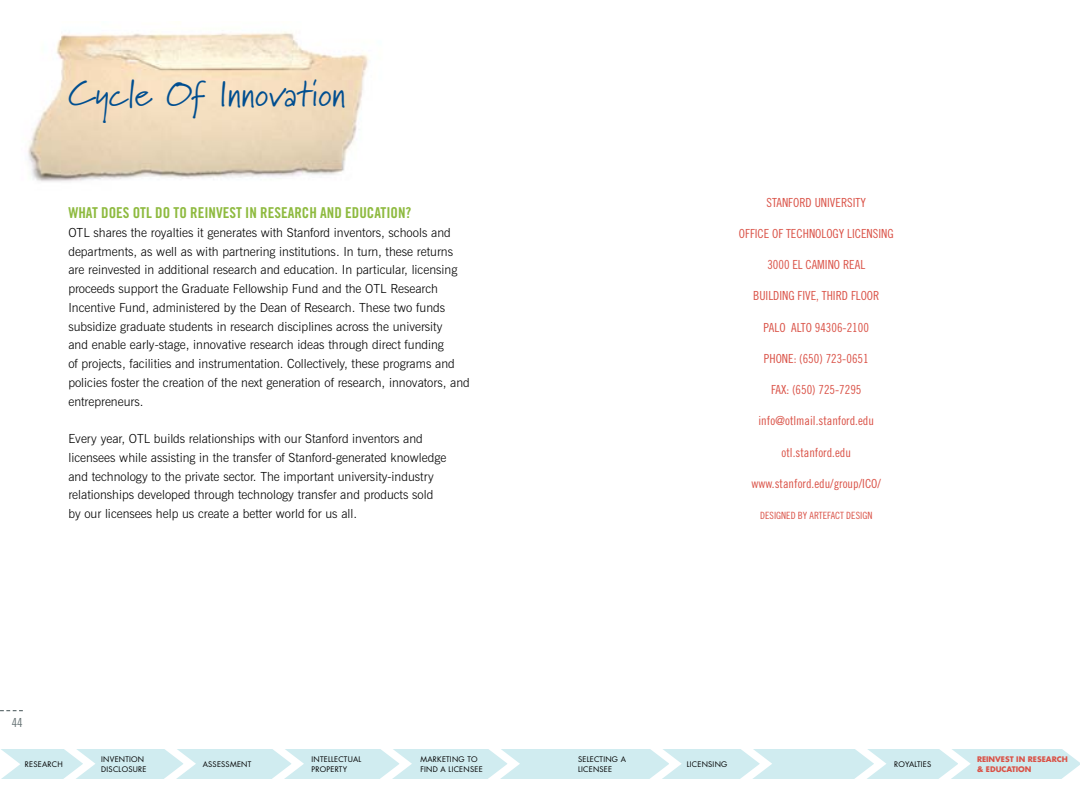
<style>
.page{position:relative;width:1080px;height:810px;background:#fff}
.page>*{position:absolute;margin:0;border:0;box-sizing:border-box;transform-origin:0 0}
.t1{font:36.25px "Marydale";color:#004e90}
.t2{font:15px "Trade Gothic Bold Cond Twenty";color:#8eba3f}
.t3{font:300 12.5px/18.8px "News Gothic BT";color:#000}
.t4{font:12.5px "Trade Gothic Cond Eighteen";color:#da5247}
.t5{font:12.5px "Trade Gothic Cond Eighteen";color:#677375}
.t6{font:10px "Trade Gothic Cond Eighteen";color:#da5247}
.t7{font:7.5px/10px "Futura Std";letter-spacing:.03em;color:#000}
.t8{font:700 7.5px/10px "Futura Std";color:#da5247}
</style>
<div class="page">
<svg style="left:0;top:710px;width:23px;height:1px"></svg>
<div style="left:0;top:749px;width:1080px;height:30px;background:#d0ecf0"></div>
<svg style="left:63px;top:749px;width:32px;height:30px"></svg>
<svg style="left:164px;top:749px;width:32px;height:30px"></svg>
<svg style="left:272px;top:749px;width:32px;height:30px"></svg>
<svg style="left:380px;top:749px;width:32px;height:30px"></svg>
<svg style="left:488px;top:749px;width:32px;height:30px"></svg>
<svg style="left:650px;top:749px;width:32px;height:30px"></svg>
<svg style="left:740px;top:749px;width:32px;height:30px"></svg>
<svg style="left:854px;top:749px;width:32px;height:30px"></svg>
<svg style="left:939px;top:749px;width:32px;height:30px"></svg>
<svg style="left:1062px;top:749px;width:18px;height:30px"></svg>
<svg style="left:0;top:749px;width:20px;height:30px"></svg>
<img style="left:28px;top:31px;width:341px;height:151px">
<h1 class="t1" style="left:68px;top:72px;width:279px">Cycle Of Innovation</h1>
<p class="t2" style="left:68px;top:204px;width:130px">WHAT DOES OTL DOTOREINVE</p>
<p class="t2" style="left:229px;top:204px;width:60px">STIN RESEARCH</p>
<p class="t2" style="left:320px;top:204px;width:33px">AND EDUCATION</p>
<p class="t2" style="left:406px;top:204px;width:7px">?</p>
<p class="t3" style="left:68px;top:223px;width:403px">OTL shares the royalties it generates with Stanford inventors, schools and departments, as well as with partnering institutions. In turn, these returns are reinvested in additional research and education. In particular, licensing proceeds support the Graduate Fellowship Fund and the OTL Research Incentive Fund, administered by the Dean of Research. These two funds subsidize graduate students in research disciplines across the university<br>and enable early-stage, innovative research ideas through direct funding<br>of projects, facilities and instrumentation. Collectively, these programs and policies foster the creation of the next generation of research, innovators, and entrepreneurs.</p>
<p class="t3" style="left:68px;top:429px;width:379px">Every year, OTL builds relationships with our Stanford inventors and licensees while assisting in the transfer of Stanford-generated knowledge and technology to the private sector. The important university-industry relationships developed through technology transfer and products sold by our licensees help us create a better world for us all.</p>
<p class="t5" style="left:12px;top:715px;width:13px">44</p>
<p class="t4" style="left:767px;top:195px;width:55px">STANFORD UNIVERSI</p>
<p class="t4" style="left:856px;top:195px;width:12px">TY</p>
<p class="t4" style="left:739px;top:226px;width:12px">OFFICE</p>
<p class="t4" style="left:772px;top:226px;width:26px">OF TECHN</p>
<p class="t4" style="left:815px;top:226px;width:38px">OLOGY LICENSING</p>
<p class="t4" style="left:767px;top:257px;width:99px">3000 El Camino Real</p>
<p class="t4" style="left:753px;top:289px;width:128px">Building Five, Third Floor</p>
<p class="t4" style="left:764px;top:320px;width:107px">Palo Alto 94306-2100</p>
<p class="t4" style="left:764px;top:351px;width:106px">PHONE: (650) 723-0651</p>
<p class="t4" style="left:771px;top:382px;width:92px">FAX: (650) 725-7295</p>
<p class="t4" style="left:759px;top:414px;width:117px">info@otlmail.stanford.edu</p>
<p class="t4" style="left:782px;top:445px;width:71px">otl.stanford.edu</p>
<p class="t4" style="left:752px;top:476px;width:131px">www.stanford.edu/group/ICO/</p>
<p class="t6" style="left:760px;top:510px;width:6px">DESIGNED</p>
<p class="t6" style="left:798px;top:510px;width:30px">BY ARTEFAC</p>
<p class="t6" style="left:840px;top:510px;width:12px">T DESIGN</p>
<p class="t7" style="left:25px;top:760px;width:39px">RESEARCH</p>
<p class="t7" style="left:101px;top:755px;width:47px">INVENTION<br>DISCLOSURE</p>
<p class="t7" style="left:203px;top:760px;width:50px">ASSESSMENT</p>
<p class="t7" style="left:312px;top:755px;width:51px">INTELLECTUAL<br>PROPERTY</p>
<p class="t7" style="left:420px;top:755px;width:64px">MARKETING TO<br>FIND A LICENSEE</p>
<p class="t7" style="left:578px;top:755px;width:49px">SELECTING A<br>LICENSEE</p>
<p class="t7" style="left:687px;top:760px;width:42px">LICENSING</p>
<p class="t7" style="left:894px;top:760px;width:39px">ROYALTIES</p>
<p class="t8" style="left:977px;top:754px;width:92px">REINVEST IN RESEARCH &amp; EDUCATION</p>
</div>
